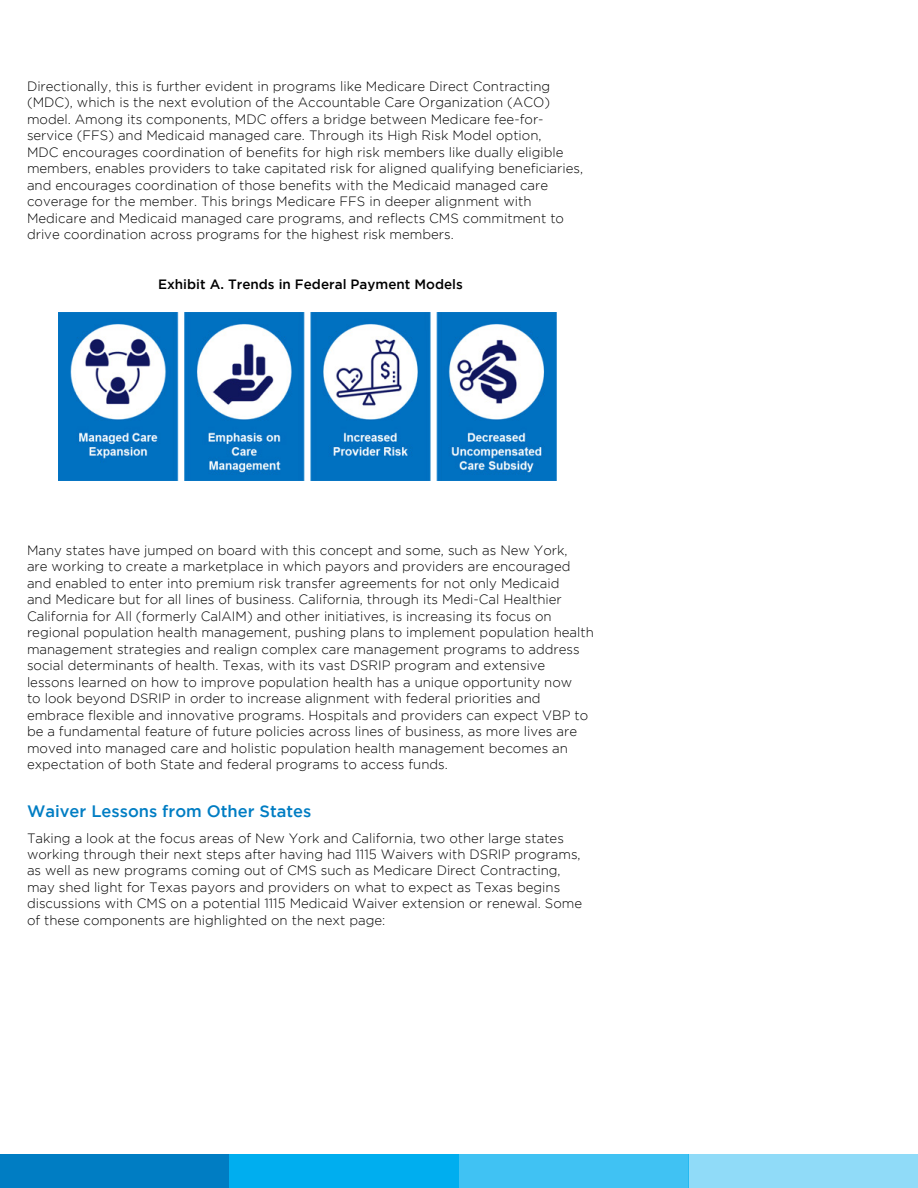
<style>
.page{position:relative;width:918px;height:1188px;background:#fff}
.page>*{position:absolute;margin:0;border:0;box-sizing:border-box;transform-origin:0 0}
.t1{font:500 16.5px "Gotham";color:#007dc3}
.t2{font:300 13.5px/16.5px "Gotham";color:#000}
.t3{font:500 13.5px "Gotham";color:#000}
</style>
<div class="page">
<div style="left:0;top:1154px;width:230px;height:34px;background:#007dc3"></div>
<div style="left:459px;top:1154px;width:229px;height:34px;background:#40c2f3"></div>
<div style="left:230px;top:1154px;width:229px;height:34px;background:#00aeef"></div>
<div style="left:688px;top:1154px;width:230px;height:34px;background:#90dbf8"></div>
<img style="left:58px;top:312px;width:499px;height:169px">
<p class="t2" style="left:27px;top:78px;width:558px">Directionally, this is further evident in programs like Medicare Direct Contracting (MDC), which is the next evolution of the Accountable Care Organization (ACO) model. Among its components, MDC offers a bridge between Medicare fee-for&shy;service (FFS) and Medicaid managed care. Through its High Risk Model option,<br>MDC encourages coordination of benefits for high risk members like dually eligible members, enables providers to take capitated risk for aligned qualifying beneficiaries, and encourages coordination of those benefits with the Medicaid managed care coverage for the member. This brings Medicare FFS in deeper alignment with Medicare and Medicaid managed care programs, and reflects CMS commitment to drive coordination across programs for the highest risk members.</p>
<p class="t3" style="left:158px;top:276px;width:306px">Exhibit A. Trends in Federal Payment Models</p>
<p class="t2" style="left:27px;top:542px;width:568px">Many states have jumped on board with this concept and some, such as New York,<br>are working to create a marketplace in which payors and providers are encouraged and enabled to enter into premium risk transfer agreements for not only Medicaid<br>and Medicare but for all lines of business. California, through its Medi-Cal Healthier California for All (formerly CalAIM) and other initiatives, is increasing its focus on regional population health management, pushing plans to implement population health management strategies and realign complex care management programs to address social determinants of health. Texas, with its vast DSRIP program and extensive lessons learned on how to improve population health has a unique opportunity now<br>to look beyond DSRIP in order to increase alignment with federal priorities and embrace flexible and innovative programs. Hospitals and providers can expect VBP to be a fundamental feature of future policies across lines of business, as more lives are moved into managed care and holistic population health management becomes an expectation of both State and federal programs to access funds.</p>
<p class="t1" style="left:27px;top:801px;width:286px">Waiver Lessons from Other States</p>
<p class="t2" style="left:27px;top:829px;width:557px">Taking a look at the focus areas of New York and California, two other large states working through their next steps after having had 1115 Waivers with DSRIP programs, as well as new programs coming out of CMS such as Medicare Direct Contracting, may shed light for Texas payors and providers on what to expect as Texas begins discussions with CMS on a potential 1115 Medicaid Waiver extension or renewal. Some of these components are highlighted on the next page:</p>
</div>
